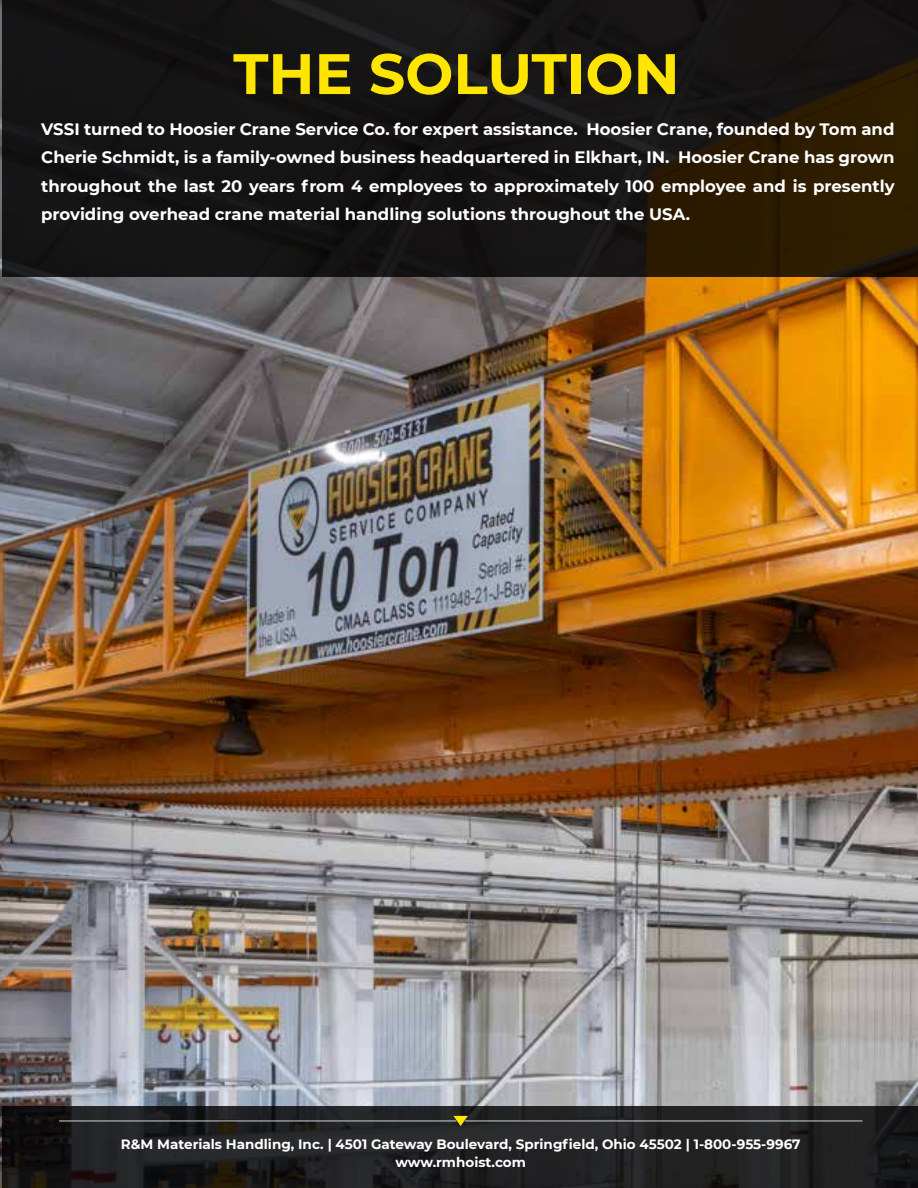
<style>
.page{position:relative;width:918px;height:1188px;background:#fff}
.page>*{position:absolute;margin:0;border:0;box-sizing:border-box;transform-origin:0 0}
.t1{font:700 57px "Montserrat";color:#ffe500}
.t2{font:700 16.5px/28.5px "Montserrat";color:#fff;text-align:justify}
.t3{font:700 13.5px/18px "Montserrat";color:#fff;text-align:center}
</style>
<div class="page">
<img style="left:0;top:0;width:918px;height:1188px">
<svg style="left:2px;top:0;width:916px;height:276px;background:#191511"></svg>
<svg style="left:2px;top:1106px;width:916px;height:81px;background:#202122"></svg>
<hr style="left:59px;top:1121px;width:397px;height:1px;background:#cfd1d2">
<hr style="left:465px;top:1121px;width:398px;height:1px;background:#cfd1d2">
<svg style="left:453px;top:1116px;width:15px;height:10px"></svg>
<h1 class="t1" style="left:233px;top:33px;width:448px">THE SOLUTION</h1>
<p class="t2" style="left:41px;top:114px;width:855px">VSSI turned to Hoosier Crane Service Co. for expert assistance. Hoosier Crane, founded by Tom and Cherie Schmidt, is a family-owned business headquartered in Elkhart, IN. Hoosier Crane has grown throughout the last 20 years from 4 employees to approximately 100 employee and is presently providing overhead crane material handling solutions throughout the USA.</p>
<p class="t3" style="left:121px;top:1135px;width:681px">R&amp;M Materials Handling, Inc. | 4501 Gateway Boulevard, Springfield, Ohio 45502 | 1-800-955-9967 www.rmhoist.com</p>
</div>
